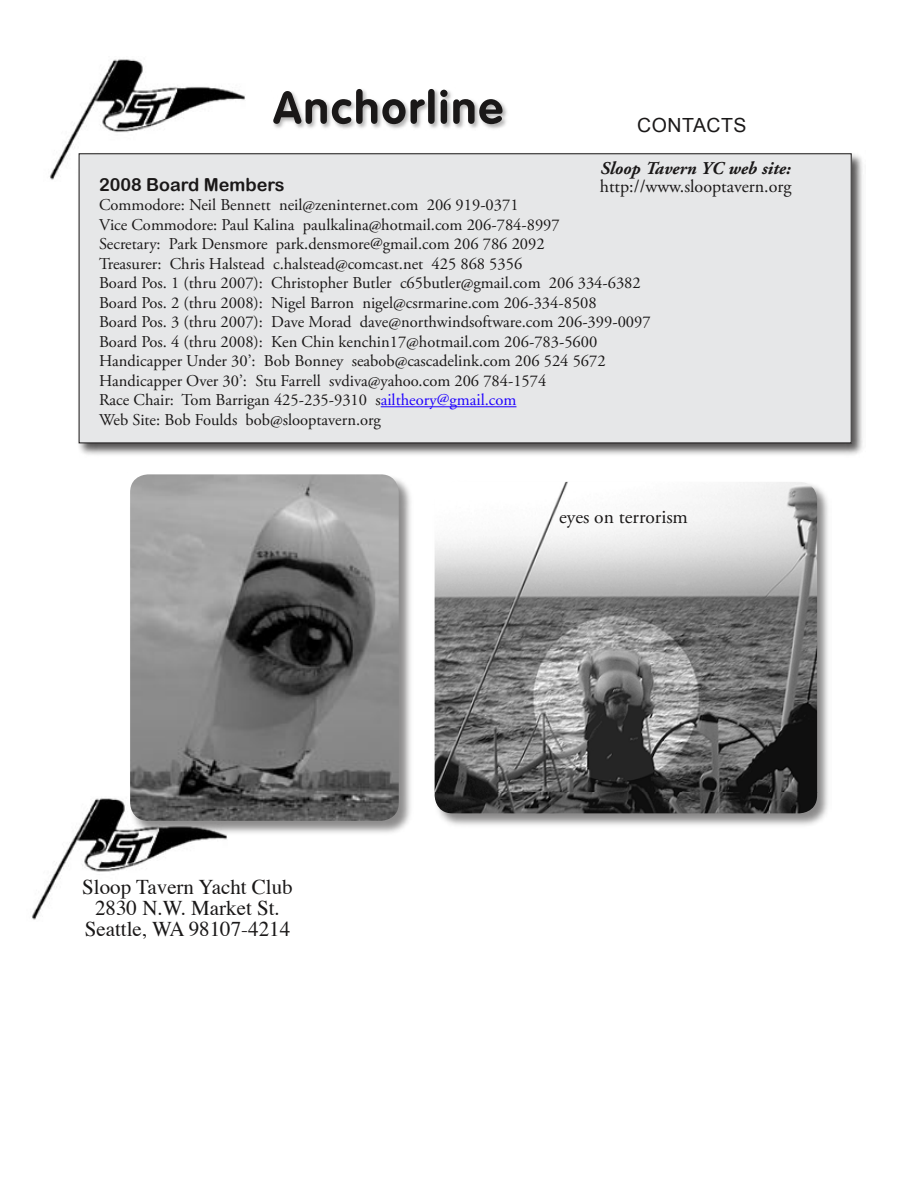
<style>
.page{position:relative;width:918px;height:1188px;background:#fff}
.page>*{position:absolute;margin:0;border:0;box-sizing:border-box;transform-origin:0 0}
.t1{font:21px "Times";color:#1a1818}
.t2{font:19.5px "Adobe Garamond Pro";color:#1a1818}
.t3{font:19.5px "Arial";letter-spacing:.025em;color:#1a1818}
.t4{font:18px "Adobe Garamond";color:#1a1818}
.t5{font:italic 700 18px "Adobe Garamond";color:#1a1818}
.t6{font:18px "Arial Rounded MT Bold";color:#1a1818}
.t7{font:16.5px "Adobe Garamond Pro";color:#1a1818}
.t8{font:16.5px "Adobe Garamond";color:#1a1818}
.s1{font-family:"Adobe Garamond Pro"}
.s2{font-family:"Adobe Garamond";color:#1e00ff}
</style>
<div class="page">
<div style="left:432px;top:480px;width:400px;height:348px;background:#1a1818;opacity:.51"></div>
<img style="left:435px;top:482px;width:382px;height:331px">
<img style="left:50px;top:59px;width:195px;height:121px">
<div style="left:76px;top:150px;width:790px;height:307px;background:#1a1818;opacity:.75"></div>
<div style="left:79px;top:154px;width:772px;height:289px;background:#e6e7e8"></div>
<hr style="left:381px;top:406px;width:135px;height:1px;background:#1e00ff">
<div style="left:272px;top:87px;width:237px;height:43px;background:#1a1818;opacity:.34"></div>
<svg style="left:273px;top:89px;width:230px;height:35px"></svg>
<img style="left:32px;top:798px;width:195px;height:122px">
<div style="left:128px;top:472px;width:286px;height:364px;background:#1a1818;opacity:.5"></div>
<img style="left:130px;top:474px;width:269px;height:347px">
<p class="t3" style="left:637px;top:114px;width:111px">CONTACTS</p>
<p class="t5" style="left:600px;top:159px;width:192px">Sloop Tavern YC web site:</p>
<p class="t4" style="left:600px;top:177px;width:193px">http://www.slooptavern.org</p>
<p class="t6" style="left:99px;top:174px;width:187px">2008 Board Members</p>
<p class="t7" style="left:99px;top:195px;width:421px">Commodore: Neil Bennett neil@zeninternet.com 206 919-0371</p>
<p class="t7" style="left:99px;top:214px;width:462px">Vice Commodore: Paul Kalina paulkalina@hotmail.com 206-784-8997</p>
<p class="t8" style="left:99px;top:235px;width:447px"><span class="s1">Secretary:</span> Park Densmore park.densmore@gmail.com 206 786 2092</p>
<p class="t7" style="left:99px;top:253px;width:425px">Treasurer: Chris Halstead c.halstead@comcast.net 425 868 5356</p>
<p class="t7" style="left:99px;top:273px;width:543px">Board Pos. 1 (thru 2007): Christopher Butler c65butler@gmail.com 206 334-6382</p>
<p class="t7" style="left:99px;top:292px;width:499px">Board Pos. 2 (thru 2008): Nigel Barron nigel@csrmarine.com 206-334-8508</p>
<p class="t7" style="left:99px;top:312px;width:553px">Board Pos. 3 (thru 2007): Dave Morad dave@northwindsoftware.com 206-399-0097</p>
<p class="t7" style="left:99px;top:331px;width:500px">Board Pos. 4 (thru 2008): Ken Chin kenchin17@hotmail.com 206-783-5600</p>
<p class="t7" style="left:99px;top:351px;width:508px">Handicapper Under 30’: Bob Bonney seabob@cascadelink.com 206 524 5672</p>
<p class="t7" style="left:99px;top:370px;width:449px">Handicapper Over 30’: Stu Farrell svdiva@yahoo.com 206 784-1574</p>
<p class="t7" style="left:99px;top:390px;width:419px">Race Chair: Tom Barrigan 425-235-9310 s<span class="s2">ailtheory@gmail.com</span></p>
<p class="t7" style="left:99px;top:409px;width:283px">Web Site: Bob Foulds bob@slooptavern.org</p>
<p class="t1" style="left:82px;top:867px;width:212px">Sloop Tavern Yacht Club</p>
<p class="t1" style="left:95px;top:888px;width:186px">2830 N.W. Market St.</p>
<p class="t1" style="left:85px;top:909px;width:207px">Seattle, WA 98107-4214</p>
<p class="t2" style="left:559px;top:505px;width:130px">eyes on terrorism</p>
</div>
